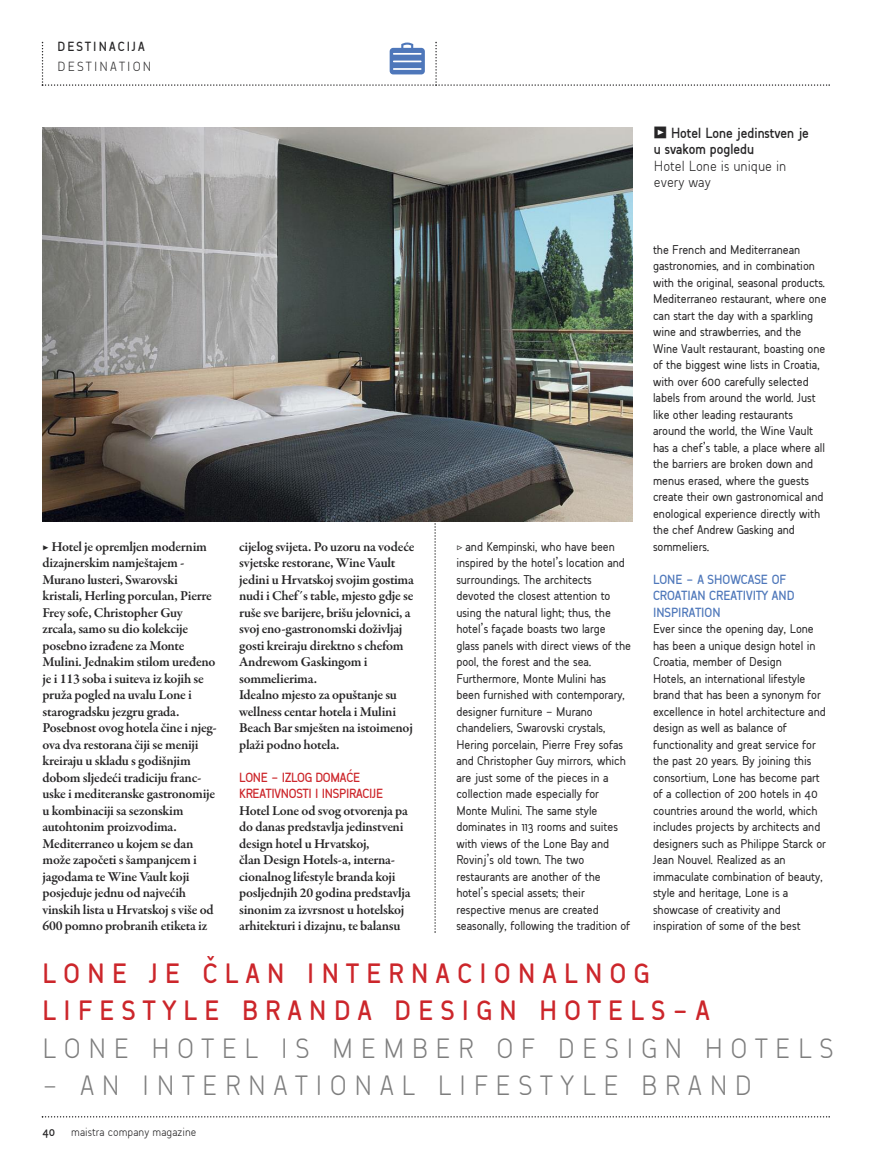
<style>
.page{position:relative;width:893px;height:1170px;background:#fff}
.page>*{position:absolute;margin:0;border:0;box-sizing:border-box;transform-origin:0 0}
.t1{font:700 30px/37.5px "Tribeca";letter-spacing:.25em;color:#cc262b}
.t2{font:30px "Tribeca Normal";letter-spacing:.25em;color:#7d7d7d}
.t3{font:700 15.75px/16.5px "Tribeca";color:#272627}
.t4{font:700 14.25px/16.5px "Tribeca";color:#4e77ba}
.t5{font:700 14.25px/16.5px "Tribeca";letter-spacing:-.015em;color:#cc262b}
.t6{font:700 14.25px/19.5px "Tribeca";letter-spacing:.15em;color:#272627}
.t7{font:600 13.8px/16.5px "Garamond Premr Pro";letter-spacing:-.02em;color:#272627}
.t8{font:500 13.65px/16.5px "Tribeca";letter-spacing:-.005em;color:#272627}
.t9{font:12.75px "Tribeca Normal";color:#272627}
.t10{font:700 12.75px "Tribeca";color:#272627}
.s1{font-family:"Tribeca Normal";font-weight:400}
.s2{font-family:"Garamond Premr Pro";font-size:13.8px}
.s3{font-family:"Meta Headline Pro"}
.s4{font-family:"Tribeca Normal";font-weight:400;color:#7d7d7d}
</style>
<div class="page">
<svg style="left:434px;top:521px;width:2px;height:411px"></svg>
<img style="left:43px;top:128px;width:589px;height:393px">
<svg style="left:42px;top:1116px;width:788px;height:1px"></svg>
<svg style="left:42px;top:42px;width:788px;height:44px"></svg>
<p class="t6" style="left:58px;top:37px;width:95px">DESTINACIJA<br><span class="s1">DESTINATION</span></p>
<p class="t7" style="left:43px;top:539px;width:176px">▶ Hotel je opremljen modernim dizajnerskim namještajem -<br>Murano lusteri, Swarovski kristali, Herling porculan, Pierre<br>Frey sofe, Christopher Guy zrcala, samo su dio kolekcije posebno izrađene za Monte<br>Mulini. Jednakim stilom uređeno je i 113 soba i suiteva iz kojih se pruža pogled na uvalu Lone i starogradsku jezgru grada.<br>Posebnost ovog hotela čine i njeg&shy;ova dva restorana čiji se meniji kreiraju u skladu s godišnjim dobom sljedeći tradiciju franc&shy;uske i mediteranske gastronomije u kombinaciji sa sezonskim autohtonim proizvodima.<br>Mediterraneo u kojem se dan može započeti s šampanjcem i jagodama te Wine Vault koji posjeduje jednu od najvećih vinskih lista u Hrvatskoj s više od<br>600 pomno probranih etiketa iz</p>
<p class="t7" style="left:239px;top:539px;width:177px">cijelog svijeta. Po uzoru na vodeće svjetske restorane, Wine Vault jedini u Hrvatskoj svojim gostima nudi i Chef´s table, mjesto gdje se ruše sve barijere, brišu jelovnici, a svoj eno-gastronomski doživljaj gosti kreiraju direktno s chefom<br>Andrewom Gaskingom i sommelierima.<br>Idealno mjesto za opuštanje su wellness centar hotela i Mulini<br>Beach Bar smješten na istoimenoj plaži podno hotela.</p>
<p class="t5" style="left:239px;top:768px;width:145px">LONE - IZLOG DOMAĆE<br>KREATIVNOSTI I INSPIRACIJE</p>
<p class="t7" style="left:239px;top:803px;width:173px">Hotel Lone od svog otvorenja pa do danas predstavlja jedinstveni design hotel u Hrvatskoj,<br>član Design Hotels-a, interna&shy;cionalnog lifestyle branda koji posljednjih 20 godina predstavlja sinonim za izvrsnost u hotelskoj arhitekturi i dizajnu, te balansu</p>
<p class="t8" style="left:456px;top:537px;width:176px"><span class="s2">▷</span> and Kempinski, who have been inspired by the hotel’s location and surroundings. The architects devoted the closest attention to using the natural light; thus, the hotel’s façade boasts two large glass panels with direct views of the pool, the forest and the sea.<br>Furthermore, Monte Mulini has been furnished with contemporary, designer furniture - Murano chandeliers, Swarovski crystals,<br>Hering porcelain, Pierre Frey sofas and Christopher Guy mirrors, which are just some of the pieces in a collection made especially for<br>Monte Mulini. The same style dominates in 113 rooms and suites with views of the Lone Bay and<br>Rovinj’s old town. The two restaurants are another of the hotel’s special assets; their respective menus are created seasonally, following the tradition of</p>
<p class="t3" style="left:654px;top:124px;width:157px"><span class="s3">•</span> HOTEL LONE JEDINSTVEN JE<br>U SVAKOM POGLEDU<br><span class="s1">Hotel Lone is unique in every way</span></p>
<p class="t8" style="left:653px;top:240px;width:175px">the French and Mediterranean gastronomies, and in combination with the original, seasonal products.<br>Mediterraneo restaurant, where one can start the day with a sparkling wine and strawberries, and the<br>Wine Vault restaurant, boasting one of the biggest wine lists in Croatia, with over 600 carefully selected labels from around the world. Just like other leading restaurants around the world, the Wine Vault has a chef’s table, a place where all the barriers are broken down and menus erased, where the guests create their own gastronomical and enological experience directly with the chef Andrew Gasking and sommeliers.</p>
<p class="t4" style="left:653px;top:570px;width:143px">LONE - A SHOWCASE OF<br>CROATIAN CREATIVITY AND<br>INSPIRATION</p>
<p class="t8" style="left:653px;top:620px;width:174px">Ever since the opening day, Lone has been a unique design hotel in<br>Croatia, member of Design<br>Hotels, an international lifestyle brand that has been a synonym for excellence in hotel architecture and design as well as balance of functionality and great service for the past 20 years. By joining this consortium, Lone has become part of a collection of 200 hotels in 40 countries around the world, which includes projects by architects and designers such as Philippe Starck or<br>Jean Nouvel. Realized as an immaculate combination of beauty, style and heritage, Lone is a showcase of creativity and inspiration of some of the best</p>
<p class="t1" style="left:43px;top:953px;width:793px">LONE JE ČLAN INTERNACIONALNOG<br>LIFESTYLE BRANDA DESIGN HOTELS-A<br><span class="s4">LONE HOTEL IS MEMBER OF DESIGN HOTELS</span></p>
<p class="t2" style="left:43px;top:1069px;width:711px">- AN INTERNATIONAL LIFESTYLE BRAND</p>
<p class="t10" style="left:43px;top:1124px;width:14px">40</p>
<p class="t9" style="left:71px;top:1124px;width:127px">maistra company magazine</p>
</div>
